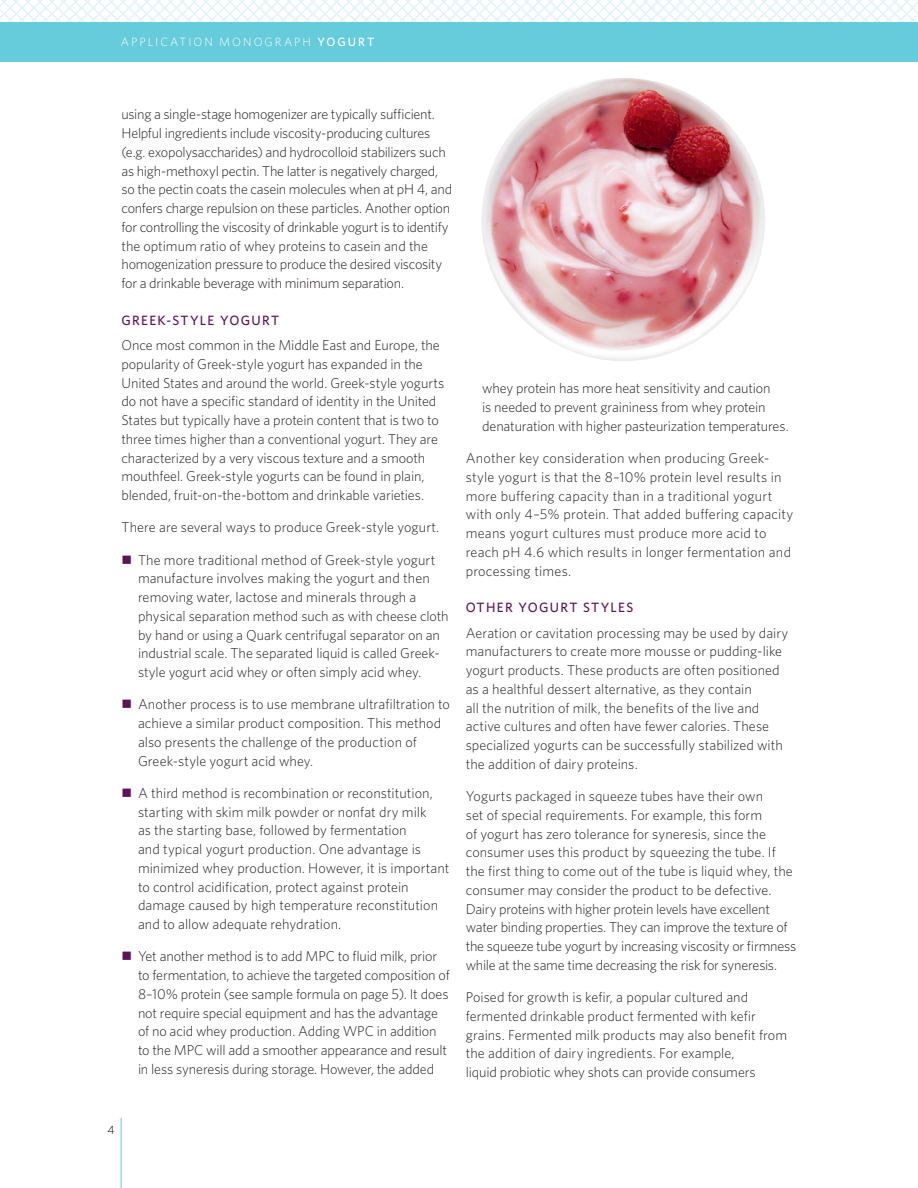
<style>
.page{position:relative;width:918px;height:1188px;background:#fff}
.page>*{position:absolute;margin:0;border:0;box-sizing:border-box;transform-origin:0 0}
.Body_Copy{font:300 14.25px/18.8px "Whitney";letter-spacing:-.005em;color:#231f20}
.Body_Copy-2{font:300 14.25px/18.8px "Whitney";letter-spacing:.015em;color:#231f20}
.Body_Copy_Level_2_Subheading{font:500 13.5px "Whitney";letter-spacing:.1em;color:#5e1258}
.t1{font:300 12px "Whitney";letter-spacing:.165em;color:#fff}
.t2{font:300 12px "Whitney";color:#000}
.s1{font-weight:500}
.s2{color:#5e1258}
</style>
<div class="page">
<div style="left:0;top:22px;width:918px;height:40px;background:#66cbda"></div>
<svg style="left:0;top:0;width:918px;height:22px"></svg>
<hr style="left:121px;top:1118px;width:1px;height:70px;background:#66cbda">
<img style="left:482px;top:78px;width:283px;height:283px;border-radius:142px">
<p class="t1" style="left:121px;top:34px;width:255px">APPLICATION MONOGRAPH <span class="s1">YOGURT</span></p>
<p class="Body_Copy" style="left:122px;top:105px;width:332px">using a single-stage homogenizer are typically sufficient.<br>Helpful ingredients include viscosity-producing cultures (e.g. exopolysaccharides) and hydrocolloid stabilizers such as high-methoxyl pectin. The latter is negatively charged, so the pectin coats the casein molecules when at pH 4, and confers charge repulsion on these particles. Another option for controlling the viscosity of drinkable yogurt is to identify the optimum ratio of whey proteins to casein and the homogenization pressure to produce the desired viscosity for a drinkable beverage with minimum separation.</p>
<p class="Body_Copy_Level_2_Subheading" style="left:122px;top:311px;width:159px">GREEK-STYLE YOGURT</p>
<p class="Body_Copy" style="left:122px;top:335px;width:324px">Once most common in the Middle East and Europe, the popularity of Greek-style yogurt has expanded in the United States and around the world. Greek-style yogurts do not have a specific standard of identity in the United States but typically have a protein content that is two to three times higher than a conventional yogurt. They are characterized by a very viscous texture and a smooth mouthfeel. Greek-style yogurts can be found in plain, blended, fruit-on-the-bottom and drinkable varieties.</p>
<p class="Body_Copy" style="left:122px;top:518px;width:319px">There are several ways to produce Greek-style yogurt.</p>
<p class="Body_Copy" style="left:138px;top:550px;width:312px;text-indent:-16px"><span class="s2">■</span> The more traditional method of Greek-style yogurt manufacture involves making the yogurt and then removing water, lactose and minerals through a physical separation method such as with cheese cloth by hand or using a Quark centrifugal separator on an industrial scale. The separated liquid is called Greek&shy;style yogurt acid whey or often simply acid whey.</p>
<p class="Body_Copy" style="left:138px;top:695px;width:314px;text-indent:-16px"><span class="s2">■</span> Another process is to use membrane ultrafiltration to achieve a similar product composition. This method also presents the challenge of the production of Greek-style yogurt acid whey.</p>
<p class="Body_Copy" style="left:138px;top:783px;width:313px;text-indent:-16px"><span class="s2">■</span> A third method is recombination or reconstitution, starting with skim milk powder or nonfat dry milk<br>as the starting base, followed by fermentation<br>and typical yogurt production. One advantage is minimized whey production. However, it is important to control acidification, protect against protein damage caused by high temperature reconstitution and to allow adequate rehydration.</p>
<p class="Body_Copy" style="left:138px;top:947px;width:313px;text-indent:-16px"><span class="s2">■</span> Yet another method is to add MPC to fluid milk, prior to fermentation, to achieve the targeted composition of 8–10% protein (see sample formula on page 5). It does not require special equipment and has the advantage of no acid whey production. Adding WPC in addition to the MPC will add a smoother appearance and result in less syneresis during storage. However, the added</p>
<p class="Body_Copy" style="left:482px;top:379px;width:308px">whey protein has more heat sensitivity and caution<br>is needed to prevent graininess from whey protein denaturation with higher pasteurization temperatures.</p>
<p class="Body_Copy-2" style="left:466px;top:448px;width:329px">Another key consideration when producing Greek&shy;style yogurt is that the 8–10% protein level results in more buffering capacity than in a traditional yogurt with only 4–5% protein. That added buffering capacity means yogurt cultures must produce more acid to reach pH 4.6 which results in longer fermentation and processing times.</p>
<p class="Body_Copy_Level_2_Subheading" style="left:466px;top:599px;width:169px">OTHER YOGURT STYLES</p>
<p class="Body_Copy" style="left:466px;top:623px;width:324px">Aeration or cavitation processing may be used by dairy manufacturers to create more mousse or pudding-like yogurt products. These products are often positioned as a healthful dessert alternative, as they contain<br>all the nutrition of milk, the benefits of the live and active cultures and often have fewer calories. These specialized yogurts can be successfully stabilized with the addition of dairy proteins.</p>
<p class="Body_Copy" style="left:466px;top:786px;width:332px">Yogurts packaged in squeeze tubes have their own<br>set of special requirements. For example, this form<br>of yogurt has zero tolerance for syneresis, since the consumer uses this product by squeezing the tube. If the first thing to come out of the tube is liquid whey, the consumer may consider the product to be defective.<br>Dairy proteins with higher protein levels have excellent water binding properties. They can improve the texture of the squeeze tube yogurt by increasing viscosity or firmness while at the same time decreasing the risk for syneresis.</p>
<p class="Body_Copy" style="left:466px;top:987px;width:323px">Poised for growth is kefir, a popular cultured and fermented drinkable product fermented with kefir grains. Fermented milk products may also benefit from the addition of dairy ingredients. For example,<br>liquid probiotic whey shots can provide consumers</p>
<p class="t2" style="left:108px;top:1122px;width:9px">4</p>
</div>
